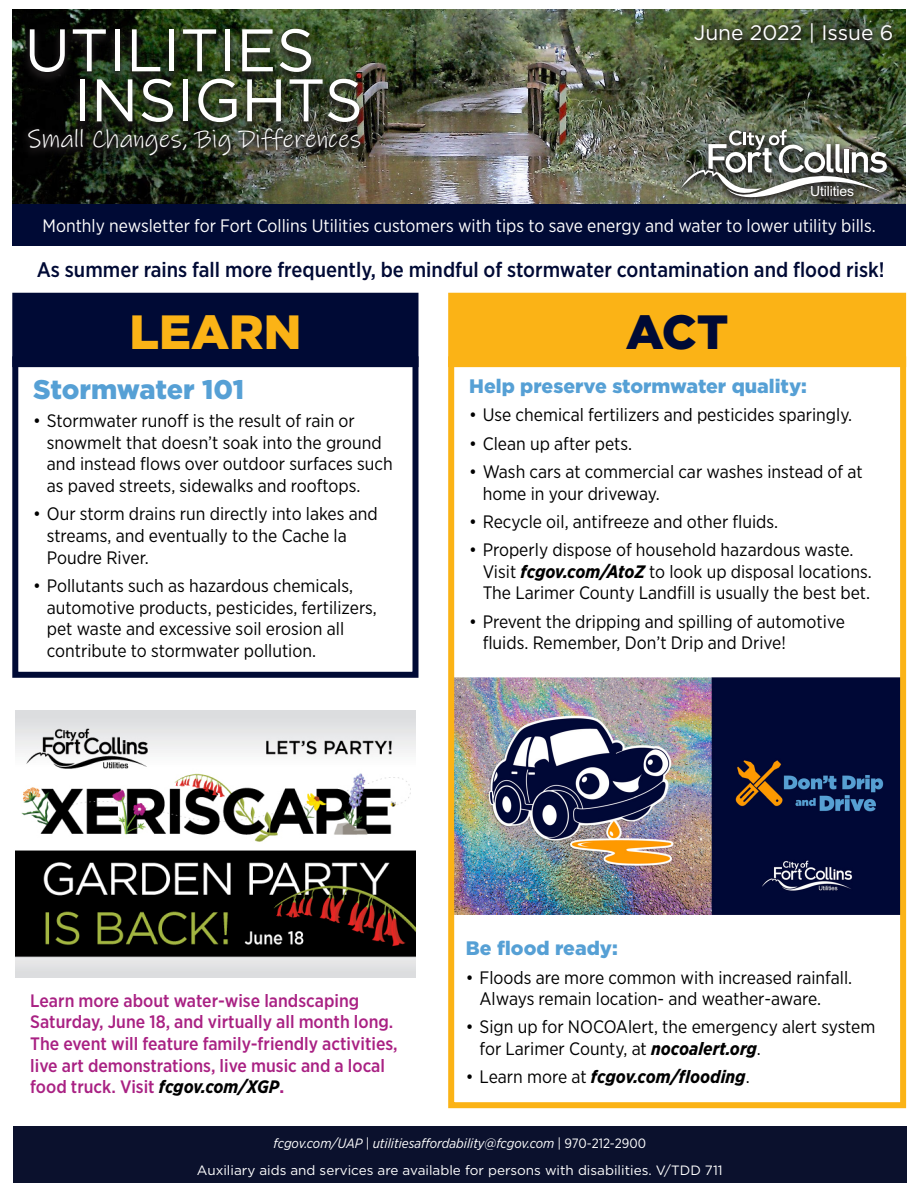
<style>
.page{position:relative;width:918px;height:1188px;background:#fff}
.page>*{position:absolute;margin:0;border:0;box-sizing:border-box;transform-origin:0 0}
.t1{font:60px "Gotham";color:#fff}
.t2{font:900 48px "Gotham";color:#fbb316}
.t3{font:900 48px "Gotham";color:#000a35}
.t4{font:900 27px "Gotham";letter-spacing:-.01em;color:#56a0d5}
.t5{font:25.5px "Ink Free";color:#fff}
.t6{font:500 21px "Gotham Narrow";color:#000a35}
.t7{font:21px "Gotham";color:#fff}
.t8{font:900 19.5px "Gotham";color:#56a0d5}
.t9{font:18px/21.6px "Gotham Narrow";color:#000}
.t10{font:500 18px/21.6px "Gotham Narrow";color:#a92183}
.t11{font:18px "Gotham Narrow";color:#fff}
.t12{font:italic 700 18px "Gotham Narrow";color:#000}
.t13{font:13.95px "Arial";letter-spacing:-.01em;color:#fff}
.t14{font:13.5px "Gotham";color:#fff}
.t15{font:italic 13.5px "Gotham Narrow";color:#fff}
.s1{font-weight:700;font-style:italic}
.s2{font-weight:700;font-style:italic;color:#000}
.s3{font-weight:700}
.s4{font-weight:400;font-style:normal}
.s5{font-style:normal}
</style>
<div class="page">
<img style="left:12px;top:9px;width:894px;height:195px">
<img style="left:15px;top:711px;width:400px;height:266px">
<svg style="left:22px;top:25px;width:298px;height:60px;background:#1e2a16"></svg>
<svg style="left:72px;top:75px;width:296px;height:47px;background:#2c3521"></svg>
<svg style="left:20px;top:122px;width:349px;height:44px;background:#2a2f24"></svg>
<svg style="left:686px;top:17px;width:215px;height:36px;background:#3e4e2c"></svg>
<svg style="left:673px;top:123px;width:222px;height:81px;background:#5c6451"></svg>
<svg style="left:681px;top:130px;width:206px;height:71px"></svg>
<div style="left:12px;top:204px;width:894px;height:42px;background:#000a35"></div>
<div style="left:13px;top:1127px;width:894px;height:56px;background:#0b112d"></div>
<div style="left:12px;top:356px;width:406px;height:322px;border:6px solid #000a35"></div>
<div style="left:15px;top:296px;width:401px;height:68px;background:#000a35"></div>
<div style="left:12px;top:293px;width:406px;height:74px;border:6px solid #000a35"></div>
<div style="left:451px;top:296px;width:452px;height:68px;background:#fbb316"></div>
<div style="left:448px;top:293px;width:458px;height:74px;border:6px solid #fbb316"></div>
<img style="left:455px;top:678px;width:444px;height:236px">
<div style="left:448px;top:356px;width:458px;height:752px;border:6px solid #fbb316"></div>
<p class="t1" style="left:25px;top:12px;width:292px">UTILITIES</p>
<p class="t1" style="left:74px;top:62px;width:291px">INSIGHTS</p>
<p class="t5" style="left:27px;top:123px;width:335px">Small Changes, Big Differences</p>
<p class="t7" style="left:694px;top:19px;width:201px">June 2022 | Issue 6</p>
<p class="t13" style="left:810px;top:182px;width:45px">Utilities</p>
<p class="t11" style="left:43px;top:215px;width:835px">Monthly newsletter for Fort Collins Utilities customers with tips to save energy and water to lower utility bills.</p>
<p class="t6" style="left:37px;top:256px;width:849px">As summer rains fall more frequently, be mindful of stormwater contamination and flood risk!</p>
<p class="t2" style="left:129px;top:299px;width:174px">LEARN</p>
<p class="t3" style="left:626px;top:299px;width:104px">ACT</p>
<p class="t4" style="left:33px;top:371px;width:212px">Stormwater 101</p>
<p class="t9" style="left:47px;top:410px;width:348px;text-indent:-14px">• Stormwater runoff is the result of rain or snowmelt that doesn’t soak into the ground and instead flows over outdoor surfaces such as paved streets, sidewalks and rooftops.</p>
<p class="t9" style="left:47px;top:503px;width:332px;text-indent:-14px">• Our storm drains run directly into lakes and streams, and eventually to the Cache la<br>Poudre River.</p>
<p class="t9" style="left:47px;top:575px;width:332px;text-indent:-14px">• Pollutants such as hazardous chemicals, automotive products, pesticides, fertilizers, pet waste and excessive soil erosion all contribute to stormwater pollution.</p>
<p class="t8" style="left:469px;top:373px;width:339px">Help preserve stormwater quality:</p>
<p class="t9" style="left:469px;top:404px;width:385px">• Use chemical fertilizers and pesticides sparingly.</p>
<p class="t9" style="left:469px;top:432px;width:165px">• Clean up after pets.</p>
<p class="t9" style="left:483px;top:461px;width:382px;text-indent:-14px">• Wash cars at commercial car washes instead of at home in your driveway.</p>
<p class="t9" style="left:469px;top:510px;width:311px">• Recycle oil, antifreeze and other fluids.</p>
<p class="t9" style="left:483px;top:539px;width:391px;text-indent:-14px">• Properly dispose of household hazardous waste.<br>Visit <span class="s1">fcgov.com/AtoZ</span> to look up disposal locations.<br>The Larimer County Landfill is usually the best bet.</p>
<p class="t9" style="left:483px;top:610px;width:364px;text-indent:-14px">• Prevent the dripping and spilling of automotive fluids. Remember, Don’t Drip and Drive!</p>
<p class="t10" style="left:30px;top:989px;width:369px">Learn more about water-wise landscaping Saturday, June 18, and virtually all month long.<br>The event will feature family-friendly activities, live art demonstrations, live music and a local food truck. Visit <span class="s2">fcgov.com/XGP</span><span class="s3">.</span></p>
<p class="t8" style="left:466px;top:935px;width:153px">Be flood ready:</p>
<p class="t9" style="left:479px;top:966px;width:374px;text-indent:-14px">• Floods are more common with increased rainfall.<br>Always remain location- and weather-aware.</p>
<p class="t9" style="left:479px;top:1016px;width:397px;text-indent:-14px">• Sign up for NOCOAlert, the emergency alert system for Larimer County, at <span class="s1">nocoalert.org</span>.</p>
<p class="t12" style="left:466px;top:1066px;width:285px"><span class="s4">• Learn more at</span> fcgov.com/flooding<span class="s4">.</span></p>
<p class="t15" style="left:274px;top:1135px;width:374px">fcgov.com/UAP <span class="s5">|</span> utilitiesaffordability@fcgov.com <span class="s5">| 970-212-2900</span></p>
<p class="t14" style="left:197px;top:1161px;width:527px">Auxiliary aids and services are available for persons with disabilities. V/TDD 711</p>
</div>
